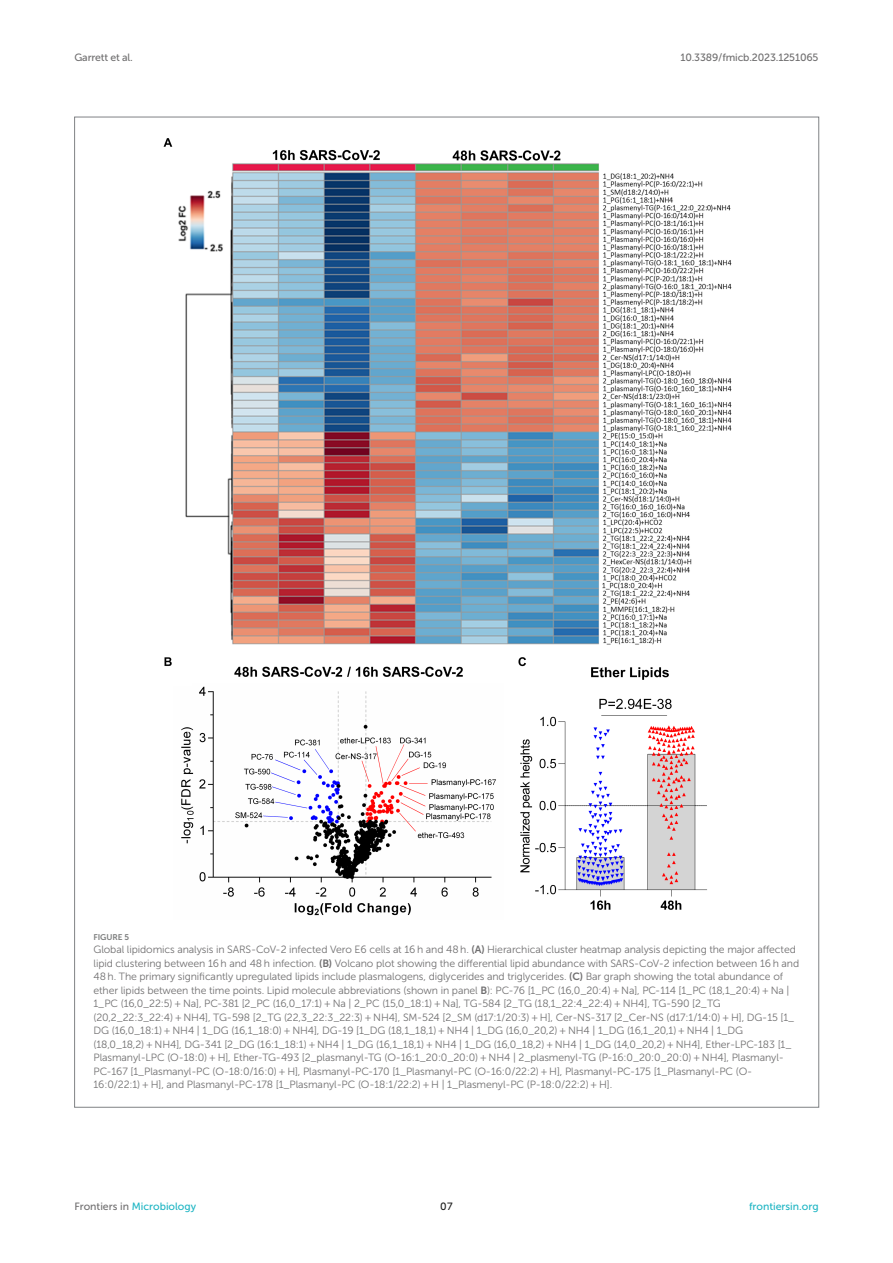
<style>
.page{position:relative;width:893px;height:1263px;background:#fff}
.page>*{position:absolute;margin:0;border:0;box-sizing:border-box;transform-origin:0 0}
.FIG_LEG{font:10.5px/13.5px "Museo Sans 300";letter-spacing:-.01em;color:#706f70}
.t1{font:10.5px "Museo Sans 500";letter-spacing:-.015em;color:#706f70}
.t2{font:10.5px "Museo Sans 500";color:#1db5c3}
.t3{font:10.5px "Museo Sans 500";color:#1b1c1b}
.FIG_HD{font:8.25px "Museo Sans 700";letter-spacing:-.01em;color:#7e7f7f}
.s1{font-family:"Museo Sans 700"}
.s2{color:#706f70}
</style>
<div class="page">
<img style="left:163px;top:138px;width:569px;height:778px">
<p class="t1" style="left:74px;top:51px;width:60px">Garrett et al.</p>
<p class="t1" style="left:680px;top:51px;width:140px">10.3389/fmicb.2023.1251065</p>
<p class="FIG_HD" style="left:94px;top:932px;width:37px">FIGURE 5</p>
<p class="FIG_LEG" style="left:94px;top:943px;width:707px">Global lipidomics analysis in SARS-CoV-2 infected Vero E6 cells at 16 h and 48 h. <span class="s1">(A)</span> Hierarchical cluster heatmap analysis depicting the major affected lipid clustering between 16 h and 48 h infection. <span class="s1">(B)</span> Volcano plot showing the differential lipid abundance with SARS-CoV-2 infection between 16 h and 48 h. The primary significantly upregulated lipids include plasmalogens, diglycerides and triglycerides. <span class="s1">(C)</span> Bar graph showing the total abundance of ether lipids between the time points. Lipid molecule abbreviations (shown in panel <span class="s1">B</span>): PC-76 [1_PC (16,0_20:4) + Na], PC-114 [1_PC (18,1_20:4) + Na | 1_PC (16,0_22:5) + Na], PC-381 [2_PC (16,0_17:1) + Na | 2_PC (15,0_18:1) + Na], TG-584 [2_TG (18,1_22:4_22:4) + NH4], TG-590 [2_TG (20,2_22:3_22:4) + NH4], TG-598 [2_TG (22,3_22:3_22:3) + NH4], SM-524 [2_SM (d17:1/20:3) + H], Cer-NS-317 [2_Cer-NS (d17:1/14:0) + H], DG-15 [1_ DG (16,0_18:1) + NH4 | 1_DG (16,1_18:0) + NH4], DG-19 [1_DG (18,1_18,1) + NH4 | 1_DG (16,0_20,2) + NH4 | 1_DG (16,1_20,1) + NH4 | 1_DG<br>(18,0_18,2) + NH4], DG-341 [2_DG (16:1_18:1) + NH4 | 1_DG (16,1_18,1) + NH4 | 1_DG (16,0_18,2) + NH4 | 1_DG (14,0_20,2) + NH4], Ether-LPC-183 [1_ Plasmanyl-LPC (O-18:0) + H], Ether-TG-493 [2_plasmanyl-TG (O-16:1_20:0_20:0) + NH4 | 2_plasmenyl-TG (P-16:0_20:0_20:0) + NH4], Plasmanyl-PC-167 [1_Plasmanyl-PC (O-18:0/16:0) + H], Plasmanyl-PC-170 [1_Plasmanyl-PC (O-16:0/22:2) + H], Plasmanyl-PC-175 [1_Plasmanyl-PC (O-16:0/22:1) + H], and Plasmanyl-PC-178 [1_Plasmanyl-PC (O-18:1/22:2) + H | 1_Plasmenyl-PC (P-18:0/22:2) + H].</p>
<p class="t2" style="left:74px;top:1200px;width:123px"><span class="s2">Frontiers in</span> Microbiology</p>
<p class="t3" style="left:440px;top:1200px;width:14px">07</p>
<p class="t2" style="left:749px;top:1200px;width:71px">frontiersin.org</p>
</div>
